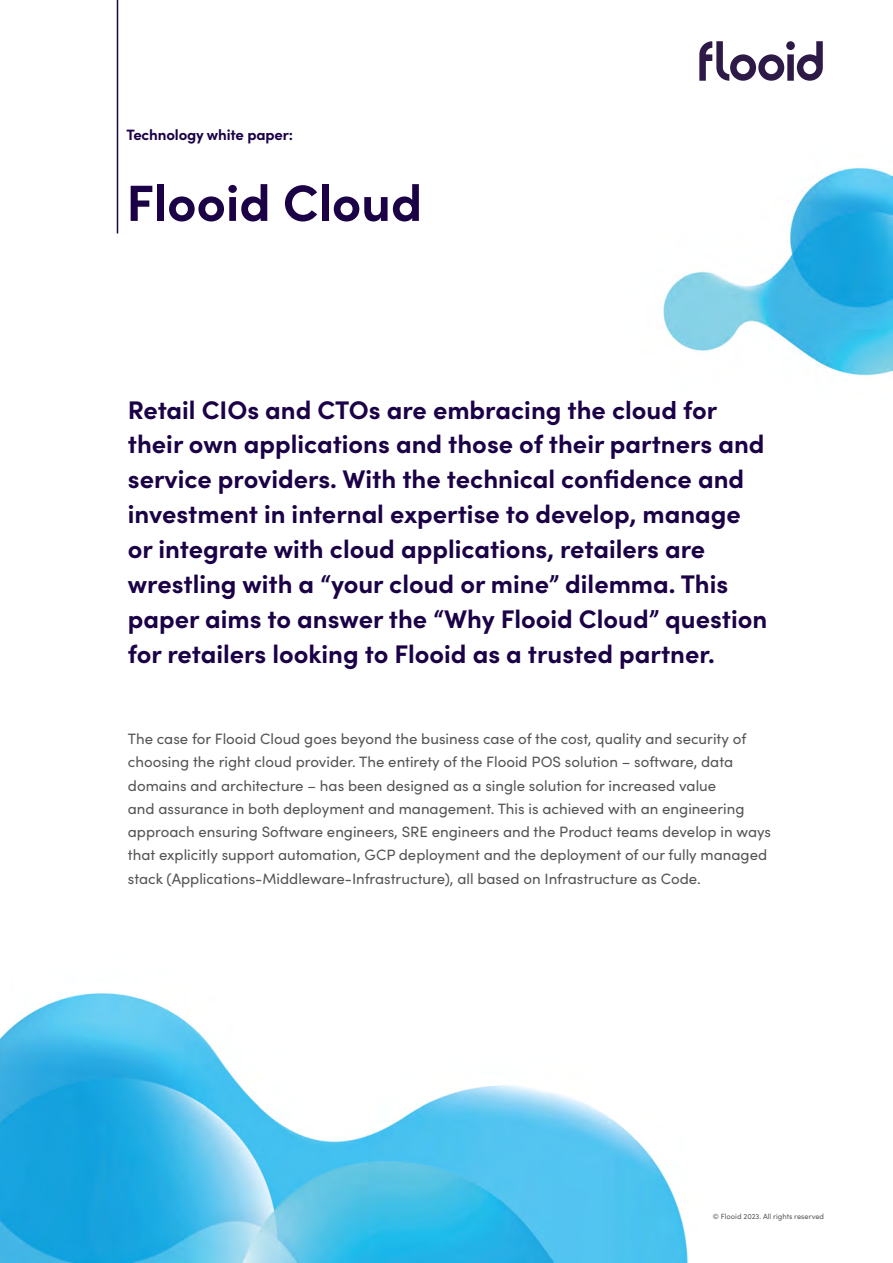
<style>
.page{position:relative;width:893px;height:1263px;background:#fff}
.page>*{position:absolute;margin:0;border:0;box-sizing:border-box;transform-origin:0 0}
.t1{font:700 51px "Sofia Pro";color:#1b0247}
.Subtitle{font:700 25.5px/35px "Sofia Pro";color:#1b0247}
.Body_text{font:15px/23.2px "Sofia Pro";color:#555}
.Subtitle-2{font:700 15px "Sofia Pro";letter-spacing:-.01em;color:#1b0247}
.t2{font:7.5px "Sofia Pro";color:#57585a}
</style>
<div class="page">
<svg style="left:699px;top:41px;width:124px;height:40px"></svg>
<hr style="left:117px;top:0;width:1px;height:233px;background:#1b0247">
<img style="left:0;top:993px;width:688px;height:270px">
<img style="left:663px;top:168px;width:230px;height:208px">
<p class="Subtitle-2" style="left:126px;top:123px;width:168px">Technology white paper:</p>
<p class="t1" style="left:126px;top:164px;width:297px">Flooid Cloud</p>
<p class="Subtitle" style="left:128px;top:390px;width:641px">Retail CIOs and CTOs are embracing the cloud for their own applications and those of their partners and service providers. With the technical confidence and investment in internal expertise to develop, manage or integrate with cloud applications, retailers are wrestling with a “your cloud or mine” dilemma. This paper aims to answer the “Why Flooid Cloud” question for retailers looking to Flooid as a trusted partner.</p>
<p class="Body_text" style="left:128px;top:726px;width:645px">The case for Flooid Cloud goes beyond the business case of the cost, quality and security of choosing the right cloud provider. The entirety of the Flooid POS solution – software, data domains and architecture – has been designed as a single solution for increased value<br>and assurance in both deployment and management. This is achieved with an engineering approach ensuring Software engineers, SRE engineers and the Product teams develop in ways that explicitly support automation, GCP deployment and the deployment of our fully managed stack (Applications-Middleware-Infrastructure), all based on Infrastructure as Code.</p>
<p class="t2" style="left:713px;top:1210px;width:113px">© Flooid 2023. All rights reserved</p>
</div>
